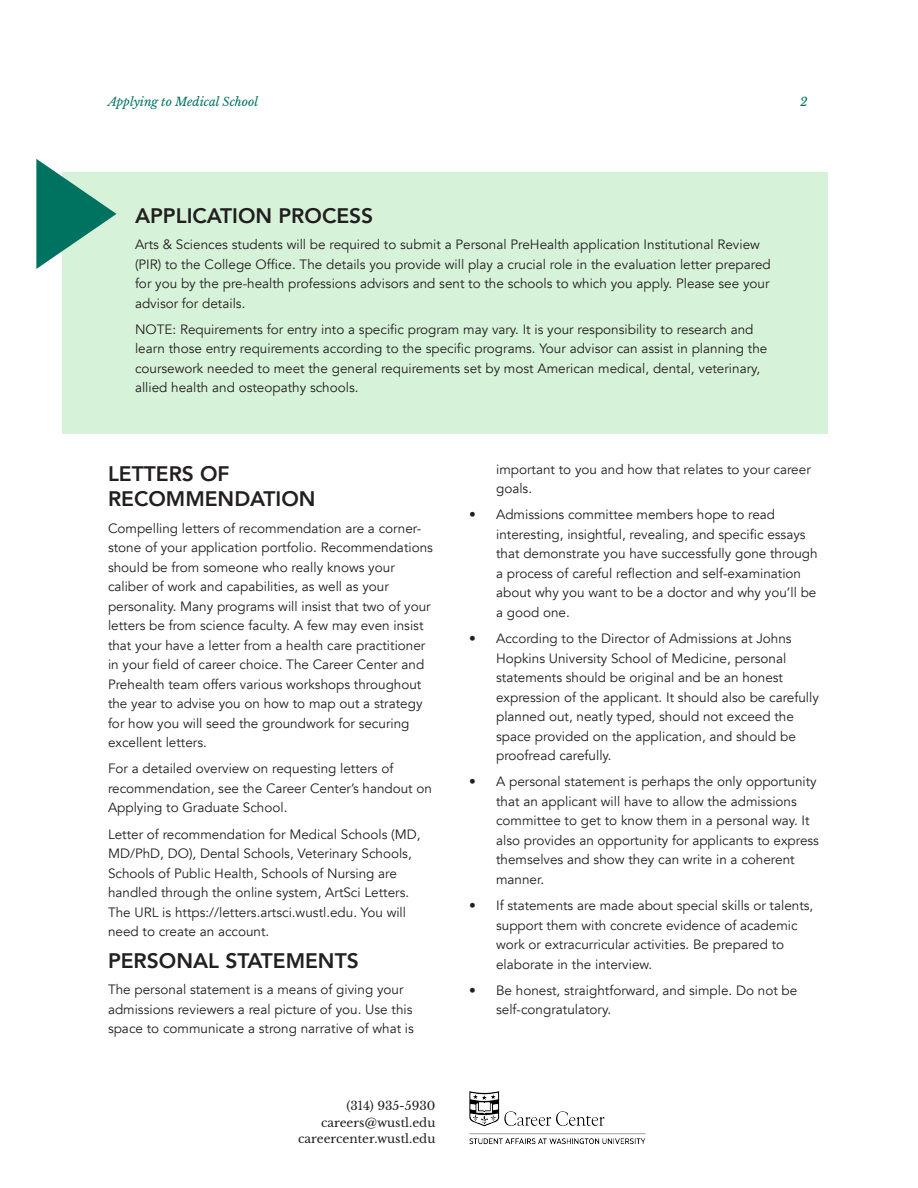
<style>
.page{position:relative;width:918px;height:1188px;background:#fff}
.page>*{position:absolute;margin:0;border:0;box-sizing:border-box;transform-origin:0 0}
.Section_Headers{font:800 21px/25.2px "Avenir";color:#231f20}
.t1{font:13.5px/19.5px "Avenir";color:#231f20}
.t2{font:12px/16.5px "Libre Baskerville";color:#231f20;text-align:right}
.Header_text{font:italic 12px "Libre Baskerville";color:#007360}
</style>
<div class="page">
<img style="left:469px;top:1091px;width:177px;height:54px">
<div style="left:62px;top:173px;width:766px;height:261px;background:#d6f3d9"></div>
<svg style="left:36px;top:159px;width:81px;height:110px"></svg>
<p class="Header_text" style="left:108px;top:94px;width:152px">Applying to Medical School</p>
<p class="Header_text" style="left:800px;top:94px;width:9px">2</p>
<p class="Section_Headers" style="left:135px;top:203px;width:240px">APPLICATION PROCESS</p>
<p class="t1" style="left:135px;top:235px;width:637px">Arts &amp; Sciences students will be required to submit a Personal PreHealth application Institutional Review (PIR) to the College Office. The details you provide will play a crucial role in the evaluation letter prepared for you by the pre-health professions advisors and sent to the schools to which you apply. Please see your advisor for details.</p>
<p class="t1" style="left:135px;top:320px;width:634px">NOTE: Requirements for entry into a specific program may vary. It is your responsibility to research and learn those entry requirements according to the specific programs. Your advisor can assist in planning the coursework needed to meet the general requirements set by most American medical, dental, veterinary, allied health and osteopathy schools.</p>
<p class="Section_Headers" style="left:108px;top:461px;width:209px">LETTERS OF<br>RECOMMENDATION</p>
<p class="t1" style="left:108px;top:518px;width:326px">Compelling letters of recommendation are a corner&shy;stone of your application portfolio. Recommendations should be from someone who really knows your caliber of work and capabilities, as well as your personality. Many programs will insist that two of your letters be from science faculty. A few may even insist that your have a letter from a health care practitioner in your field of career choice. The Career Center and Prehealth team offers various workshops throughout the year to advise you on how to map out a strategy for how you will seed the groundwork for securing excellent letters.</p>
<p class="t1" style="left:108px;top:759px;width:326px">For a detailed overview on requesting letters of recommendation, see the Career Center’s handout on<br>Applying to Graduate School.</p>
<p class="t1" style="left:108px;top:824px;width:314px">Letter of recommendation for Medical Schools (MD, MD/PhD, DO), Dental Schools, Veterinary Schools, Schools of Public Health, Schools of Nursing are handled through the online system, ArtSci Letters.<br>The URL is https://letters.artsci.wustl.edu. You will need to create an account.</p>
<p class="Section_Headers" style="left:108px;top:948px;width:252px">PERSONAL STATEMENTS</p>
<p class="t1" style="left:108px;top:980px;width:307px">The personal statement is a means of giving your admissions reviewers a real picture of you. Use this space to communicate a strong narrative of what is</p>
<p class="t2" style="left:298px;top:1098px;width:139px">(314) 935-5930 careers@wustl.edu careercenter.wustl.edu</p>
<p class="t1" style="left:496px;top:459px;width:316px">important to you and how that relates to your career goals.</p>
<p class="t1" style="left:496px;top:505px;width:323px;text-indent:-27px">• Admissions committee members hope to read interesting, insightful, revealing, and specific essays that demonstrate you have successfully gone through a process of careful reflection and self-examination about why you want to be a doctor and why you’ll be a good one.</p>
<p class="t1" style="left:496px;top:629px;width:324px;text-indent:-27px">• According to the Director of Admissions at Johns Hopkins University School of Medicine, personal statements should be original and be an honest expression of the applicant. It should also be carefully planned out, neatly typed, should not exceed the space provided on the application, and should be proofread carefully.</p>
<p class="t1" style="left:496px;top:772px;width:324px;text-indent:-27px">• A personal statement is perhaps the only opportunity that an applicant will have to allow the admissions committee to get to know them in a personal way. It also provides an opportunity for applicants to express themselves and show they can write in a coherent manner.</p>
<p class="t1" style="left:496px;top:896px;width:319px;text-indent:-27px">• If statements are made about special skills or talents, support them with concrete evidence of academic work or extracurricular activities. Be prepared to elaborate in the interview.</p>
<p class="t1" style="left:496px;top:981px;width:303px;text-indent:-27px">• Be honest, straightforward, and simple. Do not be self-congratulatory.</p>
</div>
